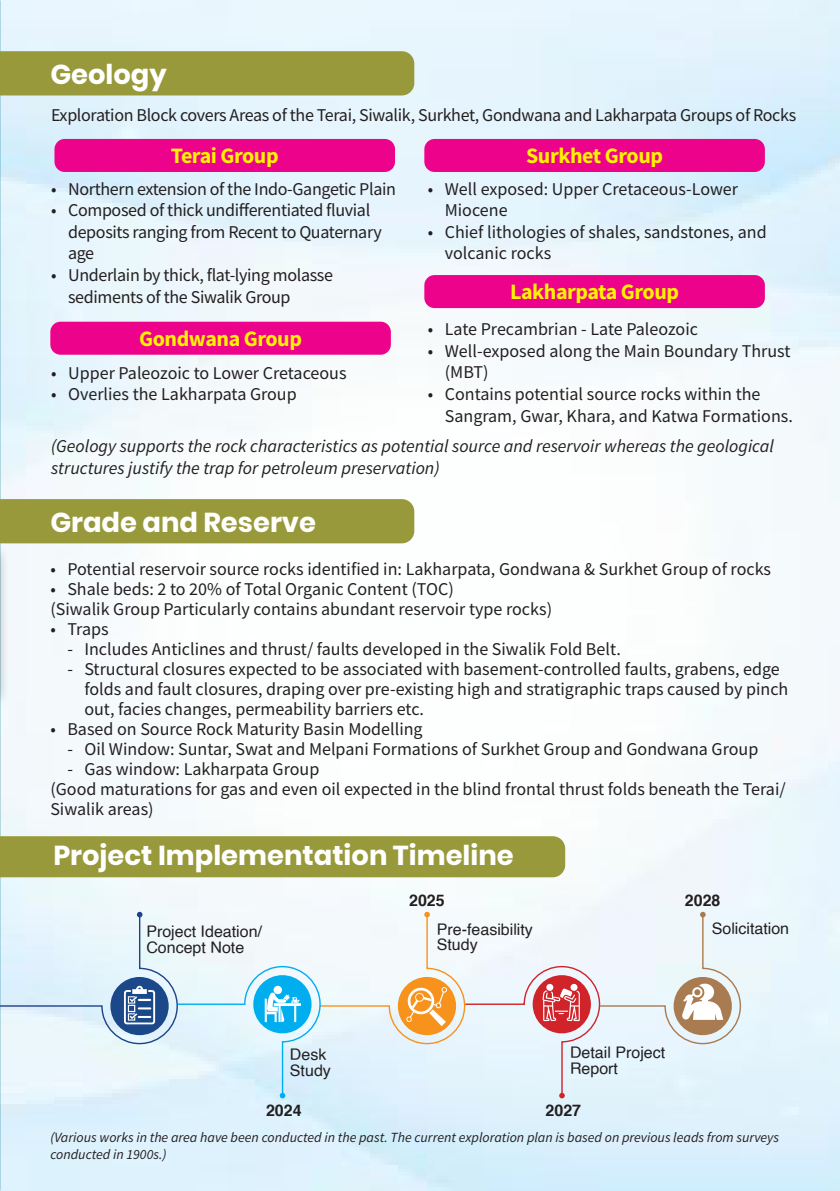
<style>
.page{position:relative;width:840px;height:1191px;background:#fff}
.page>*{position:absolute;margin:0;border:0;box-sizing:border-box;transform-origin:0 0}
.t1{font:700 27.4px "Poppins";color:#fff}
.t2{font:700 22px "Source Sans Pro";letter-spacing:-.02em;color:#fff101}
.t3{font:18px/21.6px "Source Sans Pro";color:#231f20}
.t4{font:18px/21.6px "Source Sans Pro";letter-spacing:-.02em;color:#231f20}
.t5{font:italic 18px/21.6px "Source Sans Pro";color:#231f20}
.t6{font:16px/15.2px "Helvetica";color:#231f20}
.t7{font:700 16px "Helvetica";color:#231f20}
.t8{font:italic 14px/16.8px "Source Sans Pro";color:#231f20}
</style>
<div class="page">
<img style="left:0;top:0;width:839px;height:1191px">
<div style="left:0;top:51px;width:414px;height:44px;background:#98993a"></div>
<div style="left:0;top:499px;width:414px;height:44px;background:#98993a"></div>
<div style="left:0;top:836px;width:565px;height:41px;background:#98993a"></div>
<div style="left:0;top:543px;width:10px;height:165px;background:#231f20;opacity:.32"></div>
<div style="left:54px;top:139px;width:341px;height:33px;background:#ed028c;border-radius:10px"></div>
<div style="left:424px;top:139px;width:340px;height:33px;background:#ed028c;border-radius:10px"></div>
<div style="left:424px;top:275px;width:340px;height:33px;background:#ed028c;border-radius:10px"></div>
<div style="left:50px;top:322px;width:340px;height:33px;background:#ed028c;border-radius:10px"></div>
<svg style="left:0;top:911px;width:741px;height:187px"></svg>
<p class="t1" style="left:50px;top:59px;width:118px">Geology</p>
<p class="t4" style="left:51px;top:104px;width:746px">Exploration Block covers Areas of the Terai, Siwalik, Surkhet, Gondwana and Lakharpata Groups of Rocks</p>
<p class="t2" style="left:171px;top:141px;width:109px">Terai Group</p>
<p class="t2" style="left:526px;top:141px;width:138px">Surkhet Group</p>
<p class="t4" style="left:51px;top:178px;width:346px">• Northern extension of the Indo-Gangetic Plain</p>
<p class="t4" style="left:68px;top:199px;width:315px;text-indent:-17px">• Composed of thick undifferentiated fluvial deposits ranging from Recent to Quaternary age</p>
<p class="t4" style="left:68px;top:264px;width:266px;text-indent:-17px">• Underlain by thick, flat-lying molasse sediments of the Siwalik Group</p>
<p class="t3" style="left:444px;top:178px;width:295px;text-indent:-17px">• Well exposed: Upper Cretaceous-Lower<br>Miocene</p>
<p class="t3" style="left:444px;top:221px;width:323px;text-indent:-17px">• Chief lithologies of shales, sandstones, and volcanic rocks</p>
<p class="t2" style="left:510px;top:277px;width:170px">Lakharpata Group</p>
<p class="t3" style="left:427px;top:318px;width:271px">• Late Precambrian - Late Paleozoic</p>
<p class="t3" style="left:444px;top:340px;width:347px;text-indent:-17px">• Well-exposed along the Main Boundary Thrust (MBT)</p>
<p class="t3" style="left:444px;top:383px;width:349px;text-indent:-17px">• Contains potential source rocks within the<br>Sangram, Gwar, Khara, and Katwa Formations.</p>
<p class="t2" style="left:139px;top:324px;width:164px">Gondwana Group</p>
<p class="t3" style="left:51px;top:362px;width:297px">• Upper Paleozoic to Lower Cretaceous</p>
<p class="t3" style="left:51px;top:383px;width:247px">• Overlies the Lakharpata Group</p>
<p class="t5" style="left:51px;top:435px;width:724px">(Geology supports the rock characteristics as potential source and reservoir whereas the geological structures justify the trap for petroleum preservation)</p>
<p class="t1" style="left:50px;top:506px;width:267px">Grade and Reserve</p>
<p class="t3" style="left:50px;top:557px;width:722px">• Potential reservoir source rocks identified in: Lakharpata, Gondwana &amp; Surkhet Group of rocks</p>
<p class="t3" style="left:50px;top:577px;width:405px">• Shale beds: 2 to 20% of Total Organic Content (TOC)</p>
<p class="t3" style="left:50px;top:597px;width:503px">(Siwalik Group Particularly contains abundant reservoir type rocks)</p>
<p class="t3" style="left:50px;top:617px;width:60px">• Traps</p>
<p class="t3" style="left:67px;top:637px;width:554px">- Includes Anticlines and thrust/ faults developed in the Siwalik Fold Belt.</p>
<p class="t3" style="left:84px;top:658px;width:705px;line-height:20px;text-indent:-17px">- Structural closures expected to be associated with basement-controlled faults, grabens, edge folds and fault closures, draping over pre-existing high and stratigraphic traps caused by pinch out, facies changes, permeability barriers etc.</p>
<p class="t3" style="left:50px;top:717px;width:373px">• Based on Source Rock Maturity Basin Modelling</p>
<p class="t3" style="left:67px;top:737px;width:692px">- Oil Window: Suntar, Swat and Melpani Formations of Surkhet Group and Gondwana Group</p>
<p class="t3" style="left:67px;top:757px;width:253px">- Gas window: Lakharpata Group</p>
<p class="t3" style="left:50px;top:778px;width:736px;line-height:20px">(Good maturations for gas and even oil expected in the blind frontal thrust folds beneath the Terai/<br>Siwalik areas)</p>
<p class="t1" style="left:53px;top:839px;width:461px">Project Implementation Timeline</p>
<p class="t7" style="left:409px;top:887px;width:37px">2025</p>
<p class="t6" style="left:146px;top:924px;width:117px">Project Ideation/<br>Concept Note</p>
<p class="t6" style="left:436px;top:922px;width:98px">Pre-feasibility<br>Study</p>
<p class="t7" style="left:684px;top:887px;width:37px">2028</p>
<p class="t6" style="left:711px;top:921px;width:79px">Solicitation</p>
<p class="t6" style="left:290px;top:1047px;width:38px">Desk</p>
<p class="t6" style="left:290px;top:1062px;width:42px">Study</p>
<p class="t7" style="left:266px;top:1097px;width:37px">2024</p>
<p class="t6" style="left:569px;top:1045px;width:97px;line-height:16px">Detail Project<br>Report</p>
<p class="t7" style="left:545px;top:1097px;width:37px">2027</p>
<p class="t8" style="left:50px;top:1129px;width:729px">(Various works in the area have been conducted in the past. The current exploration plan is based on previous leads from surveys conducted in 1900s.)</p>
</div>
